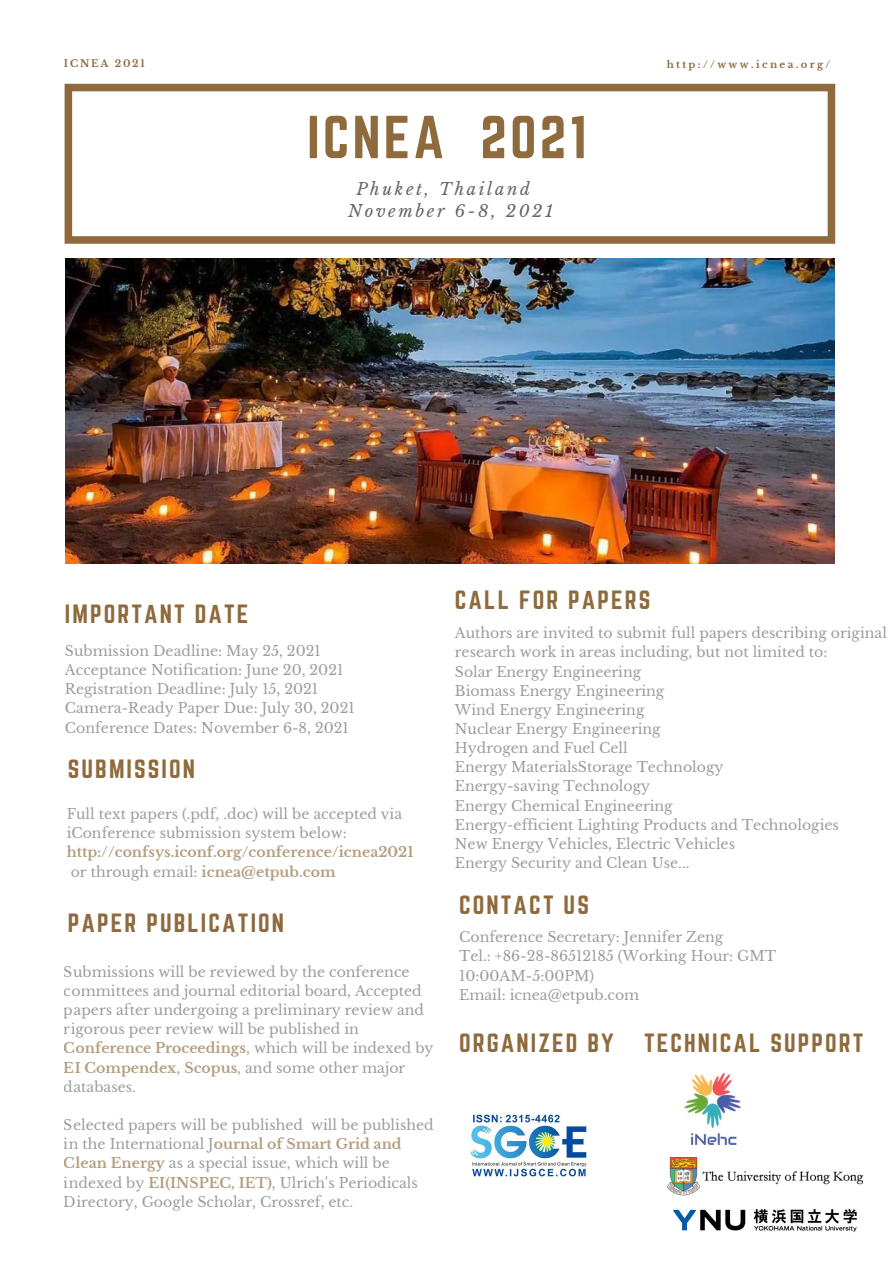
<style>
.page{position:relative;width:894px;height:1264px;background:#fff}
.page>*{position:absolute;margin:0;border:0;box-sizing:border-box;transform-origin:0 0}
.t1{font:52.95px "Norwester";letter-spacing:.06em;color:#8e6a3c}
.t2{font:23.25px "Norwester";letter-spacing:.09em;color:#8e6a3c}
.t3{font:italic 16.5px "Libre Baskerville";letter-spacing:.16em;color:#666}
.t4{font:14.1px/19.2px "Libre Baskerville";color:#666}
.t5{font:700 14.1px/19.2px "Libre Baskerville";color:#8e6a3c}
.t6{font:700 9.9px "Libre Baskerville";letter-spacing:.24em;color:#8e6a3c}
.t7{font:700 9.9px "Libre Baskerville";letter-spacing:.18em;color:#8e6a3c}
.s1{font-weight:400;color:#666}
.s2{font-weight:700;color:#8e6a3c}
</style>
<div class="page">
<svg style="left:65px;top:84px;width:770px;height:160px"></svg>
<img style="left:66px;top:258px;width:767px;height:305px">
<img style="left:470px;top:1114px;width:117px;height:63px">
<img style="left:684px;top:1073px;width:57px;height:71px">
<img style="left:667px;top:1157px;width:197px;height:38px">
<img style="left:673px;top:1209px;width:184px;height:23px">
<p class="t7" style="left:64px;top:57px;width:82px">ICNEA 2021</p>
<p class="t6" style="left:666px;top:58px;width:165px">http://www.icnea.org/</p>
<p class="t1" style="left:307px;top:112px;width:281px">ICNEA 2021</p>
<p class="t3" style="left:356px;top:179px;width:175px">Phuket, Thailand</p>
<p class="t3" style="left:348px;top:201px;width:206px">November 6-8, 2021</p>
<p class="t2" style="left:65px;top:602px;width:185px">IMPORTANT DATE</p>
<p class="t4" style="left:65px;top:641px;width:291px">Submission Deadline: May 25, 2021<br>Acceptance Notification: June 20, 2021<br>Registration Deadline: July 15, 2021<br>Camera-Ready Paper Due: July 30, 2021<br>Conference Dates: November 6-8, 2021</p>
<p class="t2" style="left:68px;top:757px;width:128px">SUBMISSION</p>
<p class="t4" style="left:67px;top:804px;width:337px">Full text papers (.pdf, .doc) will be accepted via iConference submission system below:</p>
<p class="t5" style="left:67px;top:842px;width:348px">http://confsys.iconf.org/conference/icnea2021 <span class="s1">or through email:</span> icnea@etpub.com</p>
<p class="t2" style="left:68px;top:911px;width:217px">PAPER PUBLICATION</p>
<p class="t4" style="left:64px;top:962px;width:371px">Submissions will be reviewed by the conference committees and journal editorial board, Accepted papers after undergoing a preliminary review and rigorous peer review will be published in <span class="s2">Conference Proceedings</span>, which will be indexed by <span class="s2">EI Compendex</span>, <span class="s2">Scopus</span>, and some other major databases.</p>
<p class="t4" style="left:64px;top:1115px;width:371px">Selected papers will be published will be published in the International J<span class="s2">ournal of Smart Grid and Clean Energy</span> as a special issue, which will be indexed by <span class="s2">EI(INSPEC, IET)</span>, Ulrich's Periodicals Directory, Google Scholar, Crossref, etc.</p>
<p class="t2" style="left:455px;top:588px;width:197px">CALL FOR PAPERS</p>
<p class="t4" style="left:455px;top:623px;width:433px">Authors are invited to submit full papers describing original research work in areas including, but not limited to:<br>Solar Energy Engineering<br>Biomass Energy Engineering<br>Wind Energy Engineering<br>Nuclear Energy Engineering<br>Hydrogen and Fuel Cell<br>Energy MaterialsStorage Technology<br>Energy-saving Technology<br>Energy Chemical Engineering<br>Energy-efficient Lighting Products and Technologies<br>New Energy Vehicles, Electric Vehicles<br>Energy Security and Clean Use...</p>
<p class="t2" style="left:459px;top:893px;width:131px">CONTACT US</p>
<p class="t4" style="left:459px;top:927px;width:318px">Conference Secretary: Jennifer Zeng<br>Tel.: +86-28-86512185 (Working Hour: GMT<br>10:00AM-5:00PM)<br>Email: icnea@etpub.com</p>
<p class="t2" style="left:644px;top:1031px;width:221px">TECHNICAL SUPPORT</p>
<p class="t2" style="left:459px;top:1031px;width:156px">ORGANIZED BY</p>
</div>
